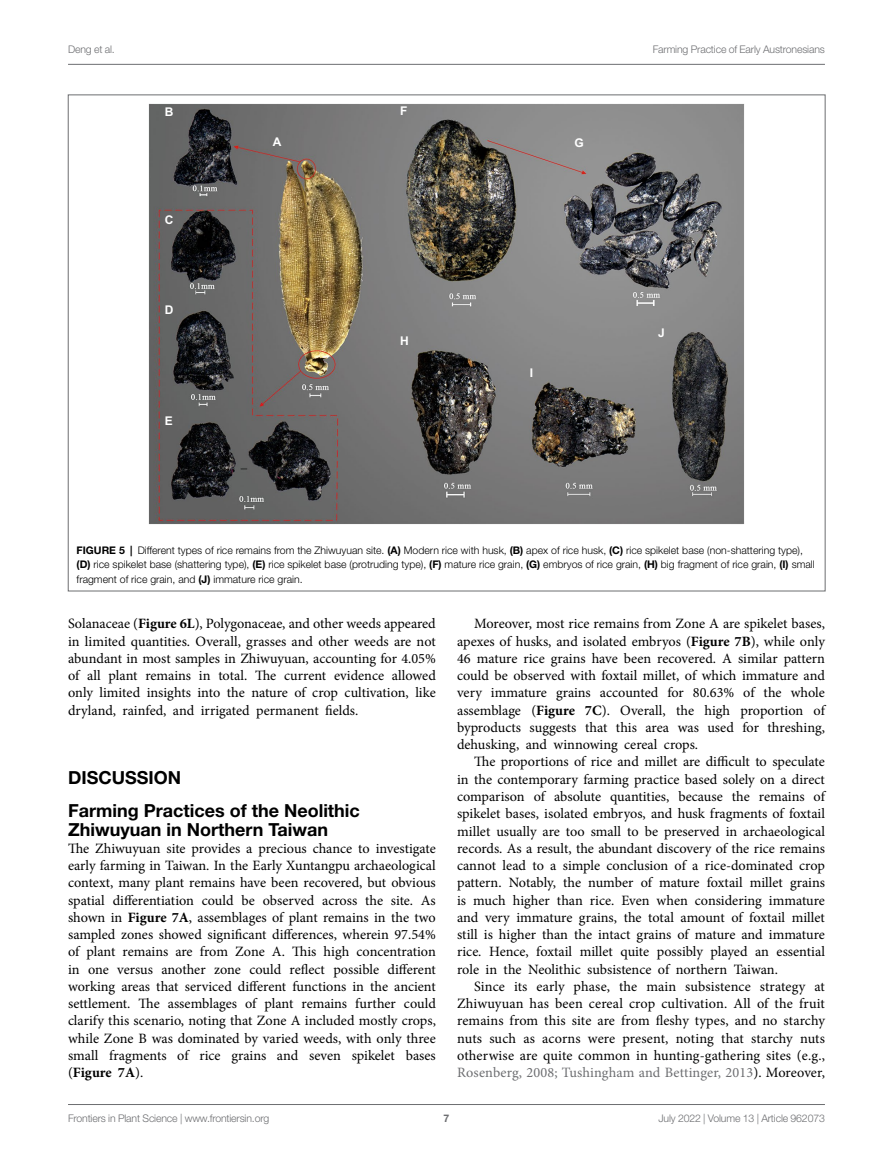
<style>
.page{position:relative;width:893px;height:1170px;background:#fff}
.page>*{position:absolute;margin:0;border:0;box-sizing:border-box;transform-origin:0 0}
.HEAD_2_after_HEAD_1{font:700 18px/18.8px "Helvetica Neue LT Std";color:#000}
.HEAD_1{font:700 18px "Helvetica Neue LT Std";color:#000}
.TEXT{font:14.25px/17.2px "Minion Pro";color:#000;text-align:justify}
.TEXT_FLUSH{font:14.25px/17.2px "Minion Pro";color:#000;text-align:justify}
.t1{font:700 12px "Arial";color:#fff}
.FIG_LEG{font:300 10.5px/14.2px "Helvetica Neue LT Std";color:#000}
.t2{font:300 10.5px "Helvetica Neue LT Std";letter-spacing:-.015em;color:#6d6e71}
.t3{font:700 10.5px "Helvetica Neue LT Std";color:#6d6e71}
.s1{font-weight:700}
.s2{color:#6d6e71}
</style>
<div class="page">
<hr style="left:68px;top:64px;width:757px;height:1px;background:#6d6e71">
<hr style="left:68px;top:1104px;width:757px;height:1px;background:#6d6e71">
<img style="left:149px;top:103px;width:595px;height:421px">
<p class="t2" style="left:68px;top:42px;width:48px">Deng et al.</p>
<p class="t2" style="left:653px;top:42px;width:174px">Farming Practice of Early Austronesians</p>
<p class="t1" style="left:165px;top:103px;width:10px">B</p>
<p class="t1" style="left:165px;top:211px;width:10px">C</p>
<p class="t1" style="left:165px;top:301px;width:10px">D</p>
<p class="t1" style="left:165px;top:412px;width:10px">E</p>
<p class="t1" style="left:273px;top:133px;width:10px">A</p>
<p class="t1" style="left:400px;top:102px;width:9px">F</p>
<p class="t1" style="left:400px;top:332px;width:10px">H</p>
<p class="t1" style="left:574px;top:134px;width:11px">G</p>
<p class="t1" style="left:530px;top:364px;width:5px">I</p>
<p class="t1" style="left:658px;top:324px;width:8px">J</p>
<p class="FIG_LEG" style="left:77px;top:543px;width:740px"><span class="s1">FIGURE 5 |</span> Different types of rice remains from the Zhiwuyuan site. <span class="s1">(A)</span> Modern rice with husk, <span class="s1">(B)</span> apex of rice husk, <span class="s1">(C)</span> rice spikelet base (non-shattering type), <span class="s1">(D)</span> rice spikelet base (shattering type), <span class="s1">(E)</span> rice spikelet base (protruding type), <span class="s1">(F)</span> mature rice grain, <span class="s1">(G)</span> embryos of rice grain, <span class="s1">(H)</span> big fragment of rice grain, <span class="s1">(I)</span> small fragment of rice grain, and <span class="s1">(J)</span> immature rice grain.</p>
<p class="TEXT" style="left:68px;top:615px;width:369px">Solanaceae (<span class="s1">Figure 6L</span>), Polygonaceae, and other weeds appeared in limited quantities. Overall, grasses and other weeds are not abundant in most samples in Zhiwuyuan, accounting for 4.05% of all plant remains in total. The current evidence allowed only limited insights into the nature of crop cultivation, like dryland, rainfed, and irrigated permanent fields.</p>
<p class="HEAD_1" style="left:68px;top:766px;width:115px">DISCUSSION</p>
<p class="HEAD_2_after_HEAD_1" style="left:68px;top:800px;width:293px">Farming Practices of the Neolithic<br>Zhiwuyuan in Northern Taiwan</p>
<p class="TEXT_FLUSH" style="left:68px;top:839px;width:369px">The Zhiwuyuan site provides a precious chance to investigate early farming in Taiwan. In the Early Xuntangpu archaeological context, many plant remains have been recovered, but obvious spatial differentiation could be observed across the site. As shown in <span class="s1">Figure 7A</span>, assemblages of plant remains in the two sampled zones showed significant differences, wherein 97.54% of plant remains are from Zone A. This high concentration in one versus another zone could reflect possible different working areas that serviced different functions in the ancient settlement. The assemblages of plant remains further could clarify this scenario, noting that Zone A included mostly crops, while Zone B was dominated by varied weeds, with only three small fragments of rice grains and seven spikelet bases (<span class="s1">Figure 7A</span>).</p>
<p class="TEXT" style="left:457px;top:615px;width:369px;text-indent:17px">Moreover, most rice remains from Zone A are spikelet bases, apexes of husks, and isolated embryos (<span class="s1">Figure 7B</span>), while only 46 mature rice grains have been recovered. A similar pattern could be observed with foxtail millet, of which immature and very immature grains accounted for 80.63% of the whole assemblage (<span class="s1">Figure 7C</span>). Overall, the high proportion of byproducts suggests that this area was used for threshing, dehusking, and winnowing cereal crops.</p>
<p class="TEXT" style="left:457px;top:753px;width:369px;text-indent:17px">The proportions of rice and millet are difficult to speculate in the contemporary farming practice based solely on a direct comparison of absolute quantities, because the remains of spikelet bases, isolated embryos, and husk fragments of foxtail millet usually are too small to be preserved in archaeological records. As a result, the abundant discovery of the rice remains cannot lead to a simple conclusion of a rice-dominated crop pattern. Notably, the number of mature foxtail millet grains is much higher than rice. Even when considering immature and very immature grains, the total amount of foxtail millet still is higher than the intact grains of mature and immature rice. Hence, foxtail millet quite possibly played an essential role in the Neolithic subsistence of northern Taiwan.</p>
<p class="TEXT" style="left:457px;top:977px;width:369px;text-indent:17px">Since its early phase, the main subsistence strategy at Zhiwuyuan has been cereal crop cultivation. All of the fruit remains from this site are from fleshy types, and no starchy nuts such as acorns were present, noting that starchy nuts otherwise are quite common in hunting-gathering sites (e.g., <span class="s2">Rosenberg, 2008; Tushingham and Bettinger, 2013</span>). Moreover,</p>
<p class="t2" style="left:68px;top:1111px;width:203px">Frontiers in Plant Science | www.frontiersin.org</p>
<p class="t3" style="left:444px;top:1111px;width:7px">7</p>
<p class="t2" style="left:658px;top:1111px;width:168px">July 2022 | Volume 13 | Article 962073</p>
</div>
